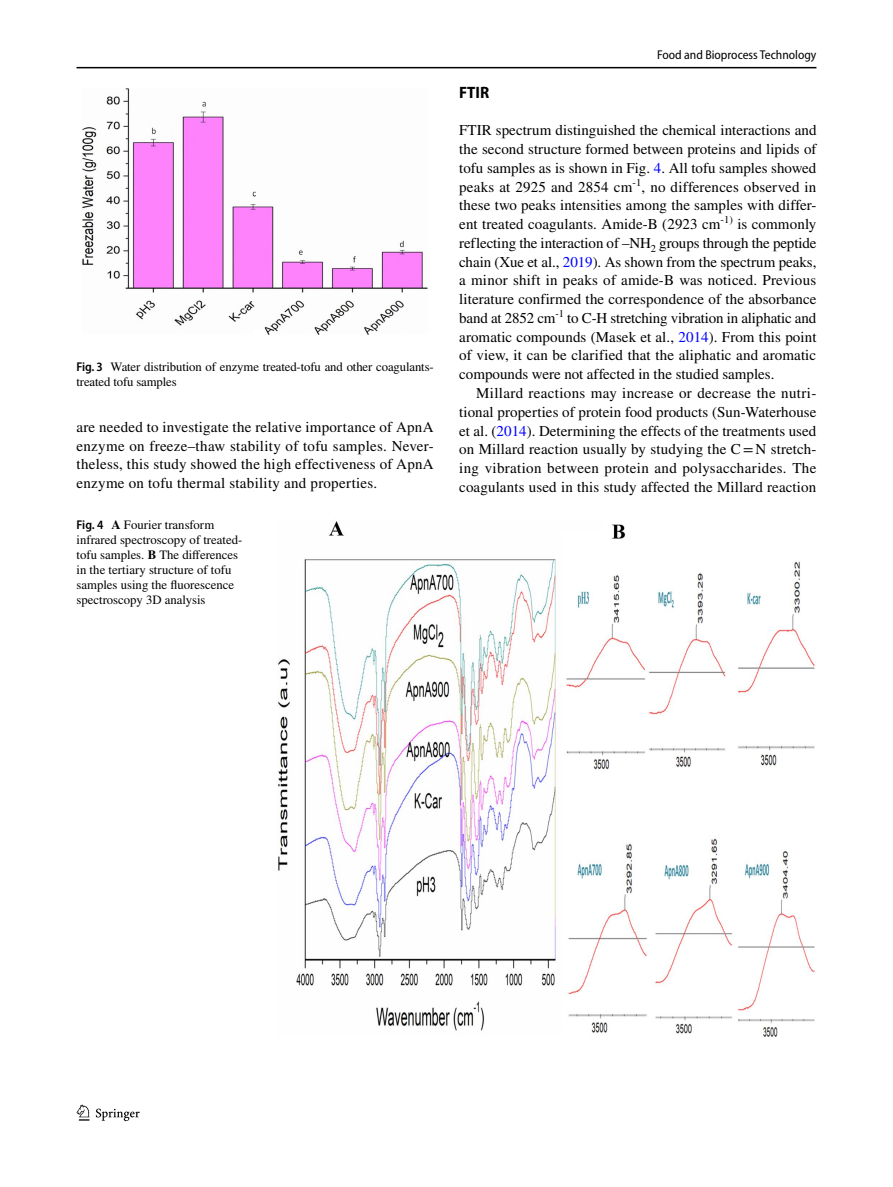
<style>
.page{position:relative;width:893px;height:1187px;background:#fff}
.page>*{position:absolute;margin:0;border:0;box-sizing:border-box;transform-origin:0 0}
.t1{font:700 semi-condensed 16.5px "Myriad Pro";color:#000}
.t2{font:15px/18.8px "STIX";letter-spacing:.01em;color:#000;text-align:justify}
.t3{font:12.75px/15px "STIX";color:#000}
.t4{font:semi-condensed 12.75px "Myriad Pro";color:#000}
.s1{font-family:"Myriad Pro";font-weight:600;font-stretch:semi-condensed}
.s2{font-weight:700}
.s3{color:#00f}
</style>
<div class="page">
<hr style="left:77px;top:67px;width:739px;height:1px;background:#000">
<svg style="left:77px;top:1104px;width:12px;height:16px"></svg>
<svg style="left:96px;top:1108px;width:44px;height:12px"></svg>
<img style="left:82px;top:88px;width:346px;height:247px">
<img style="left:278px;top:521px;width:537px;height:516px">
<p class="t3" style="left:77px;top:360px;width:359px"><span class="s1">Fig. 3</span> Water distribution of enzyme treated-tofu and other coagulants&shy;treated tofu samples</p>
<p class="t2" style="left:77px;top:418px;width:359px">are needed to investigate the relative importance of ApnA enzyme on freeze–thaw stability of tofu samples. Never&shy;theless, this study showed the high effectiveness of ApnA enzyme on tofu thermal stability and properties.</p>
<p class="t3" style="left:77px;top:518px;width:167px"><span class="s1">Fig. 4</span> <span class="s2">A</span> Fourier transform infrared spectroscopy of treated&shy;tofu samples. <span class="s2">B</span> The differences in the tertiary structure of tofu samples using the fluorescence spectroscopy 3D analysis</p>
<p class="t4" style="left:657px;top:48px;width:161px">Food and Bioprocess Technology</p>
<p class="t1" style="left:459px;top:83px;width:31px">FTIR</p>
<p class="t2" style="left:459px;top:122px;width:359px">FTIR spectrum distinguished the chemical interactions and the second structure formed between proteins and lipids of tofu samples as is shown in Fig. <span class="s3">4</span>. All tofu samples showed peaks at 2925 and 2854 cm<sup>-1</sup>, no differences observed in these two peaks intensities among the samples with differ&shy;ent treated coagulants. Amide-B (2923 cm<sup>-1)</sup> is commonly reflecting the interaction of –NH<sub>2</sub> groups through the peptide chain (Xue et al., <span class="s3">2019</span>). As shown from the spectrum peaks, a minor shift in peaks of amide-B was noticed. Previous literature confirmed the correspondence of the absorbance band at 2852 cm<sup>-1</sup> to C-H stretching vibration in aliphatic and aromatic compounds (Masek et al., <span class="s3">2014</span>). From this point of view, it can be clarified that the aliphatic and aromatic compounds were not affected in the studied samples.</p>
<p class="t2" style="left:459px;top:384px;width:359px;text-indent:17px">Millard reactions may increase or decrease the nutri&shy;tional properties of protein food products (Sun-Waterhouse et al. (<span class="s3">2014</span>). Determining the effects of the treatments used on Millard reaction usually by studying the C= N stretch&shy;ing vibration between protein and polysaccharides. The coagulants used in this study affected the Millard reaction</p>
</div>
